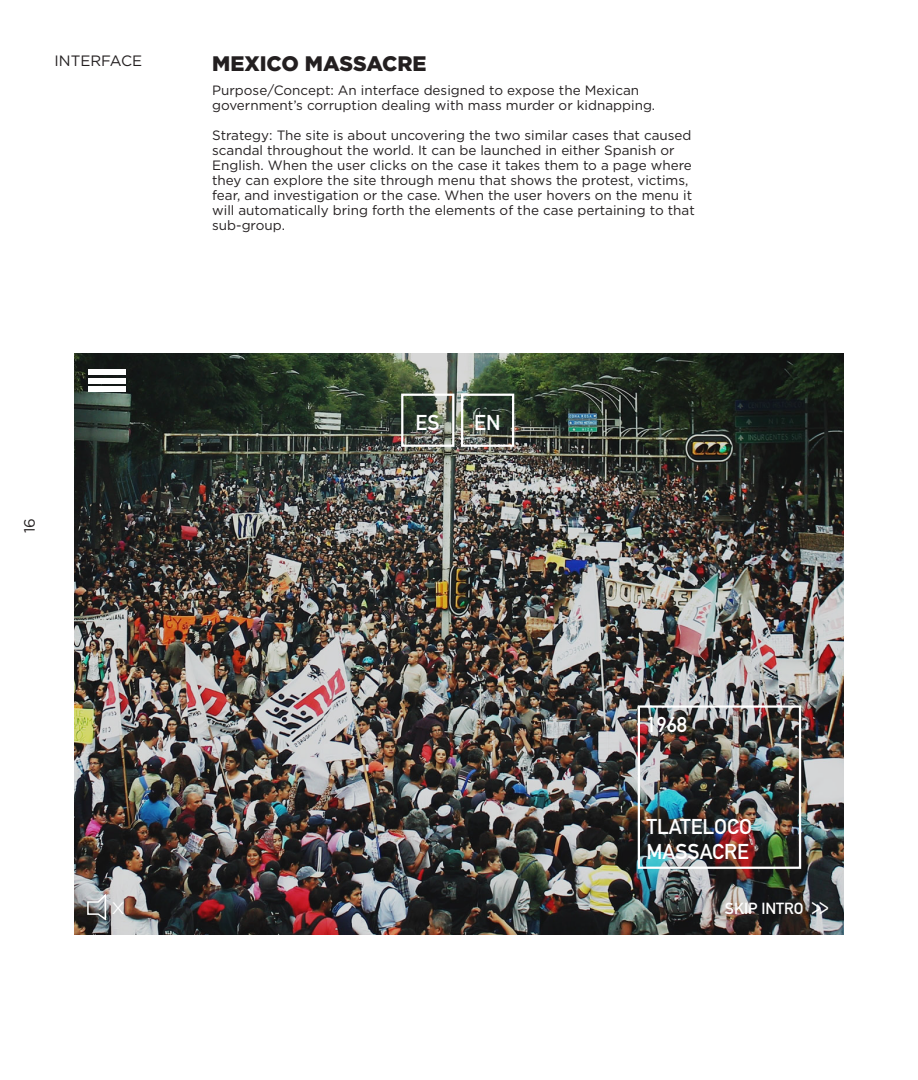
<style>
.page{position:relative;width:918px;height:1080px;background:#fff}
.page>*{position:absolute;margin:0;border:0;box-sizing:border-box;transform-origin:0 0}
.t1{font:21.15px/25.3px "DIN Mittelschrift Std";color:#fff}
.t2{font:900 21px "Gotham";color:#231f20}
.t3{font:300 16.2px "Helvetica";color:#fff;scale:1.7 1}
.t4{font:300 16.2px "Helvetica";color:#fff;scale:1.23 1}
.t5{font:15.9px "DIN Mittelschrift Std";color:#fff}
.t6{font:15px "Gotham";color:#231f20}
.t7{font:13.5px/15px "Gotham";color:#231f20}
</style>
<div class="page">
<img style="left:75px;top:353px;width:769px;height:582px">
<div style="left:88px;top:370px;width:38px;height:5px;background:#fff"></div>
<div style="left:88px;top:378px;width:38px;height:5px;background:#fff"></div>
<div style="left:88px;top:387px;width:38px;height:5px;background:#fff"></div>
<svg style="left:86px;top:892px;width:21px;height:30px"></svg>
<div style="left:638px;top:705px;width:163px;height:164px;border:2px solid #fff"></div>
<div style="left:401px;top:394px;width:53px;height:53px;border:2px solid #fff"></div>
<div style="left:461px;top:394px;width:53px;height:53px;border:2px solid #fff"></div>
<p class="t6" style="left:54px;top:51px;width:89px">INTERFACE</p>
<p class="t2" style="left:212px;top:49px;width:216px">MEXICO MASSACRE</p>
<p class="t7" style="left:212px;top:82px;width:445px">Purpose/Concept: An interface designed to expose the Mexican government’s corruption dealing with mass murder or kidnapping.</p>
<p class="t7" style="left:212px;top:127px;width:484px">Strategy: The site is about uncovering the two similar cases that caused scandal throughout the world. It can be launched in either Spanish or English. When the user clicks on the case it takes them to a page where they can explore the site through menu that shows the protest, victims, fear, and investigation or the case. When the user hovers on the menu it will automatically bring forth the elements of the case pertaining to that sub-group.</p>
<p class="t6" style="left:20px;top:533px;width:17px;rotate:-90deg">16</p>
<p class="t1" style="left:416px;top:410px;width:25px">ES</p>
<p class="t1" style="left:474px;top:410px;width:28px">EN</p>
<p class="t1" style="left:646px;top:712px;width:42px">1968</p>
<p class="t1" style="left:646px;top:814px;width:107px">TLATELOCO<br>MASSACRE</p>
<p class="t4" style="left:112px;top:894px;width:11px">X</p>
<p class="t3" style="left:801px;top:915px;width:10px;rotate:-90deg">v</p>
<p class="t3" style="left:808px;top:915px;width:10px;rotate:-90deg">v</p>
<p class="t5" style="left:725px;top:899px;width:80px">SKIP INTRO</p>
</div>
